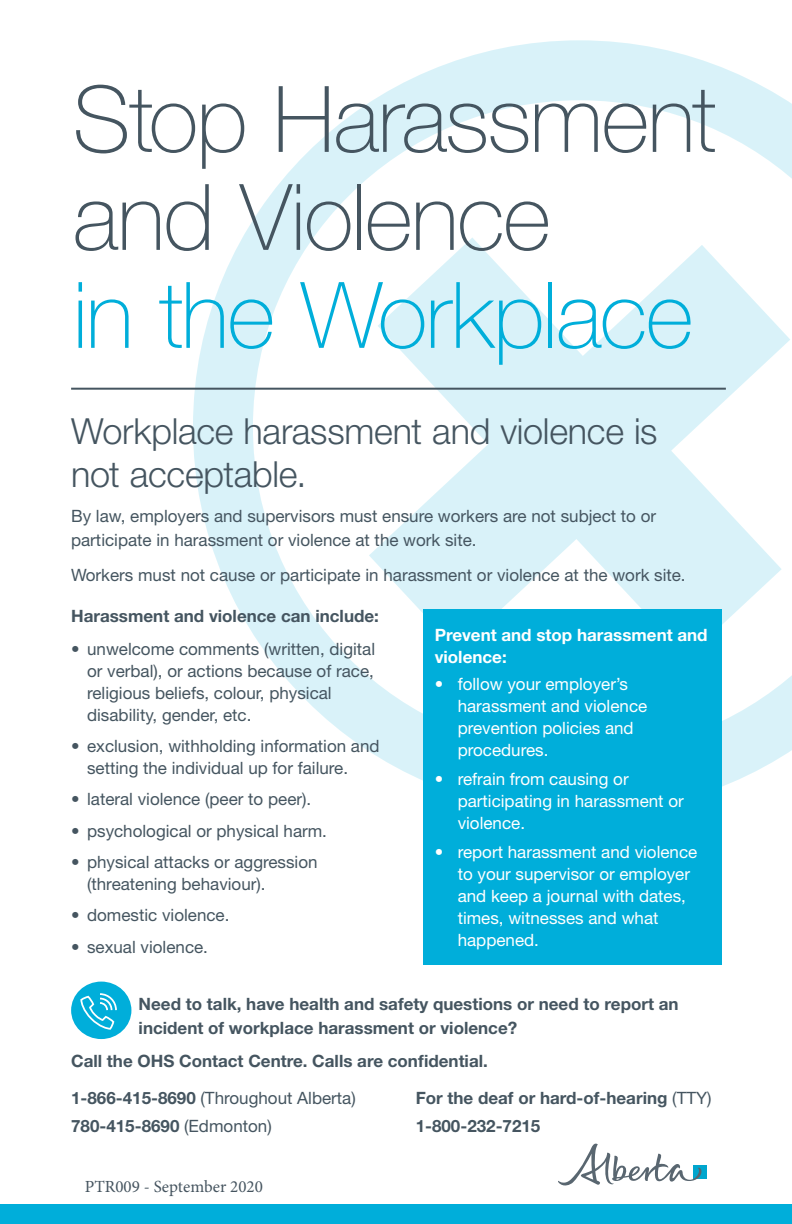
<style>
.page{position:relative;width:792px;height:1224px;background:#fff}
.page>*{position:absolute;margin:0;border:0;box-sizing:border-box;transform-origin:0 0}
.t1{font:100 92px "Helvetica Neue LT Std";letter-spacing:-.02em;color:#455560}
.t2{font:100 92px "Helvetica Neue LT Std";letter-spacing:-.02em;color:#00aeda}
.Body{font:300 36px/43px "Helvetica Neue LT Std";letter-spacing:-.01em;color:#455560}
.Body-2{font:17px/22px "Helvetica Neue LT Std";color:#455560}
.Body-3{font:17px/22px "Helvetica Neue LT Std";color:#fff}
.Body-4{font:700 17px/24px "Helvetica Neue LT Std";color:#455560}
.Body-5{font:700 17px/22px "Helvetica Neue LT Std";color:#fff}
.t3{font:17px "Minion Pro";color:#45545f}
.s1{font-weight:700}
.s2{font-weight:400}
</style>
<div class="page">
<svg style="left:193px;top:40px;width:599px;height:774px"></svg>
<div style="left:694px;top:1165px;width:13px;height:14px;background:#00a6ce"></div>
<svg style="left:558px;top:1144px;width:144px;height:42px"></svg>
<div style="left:0;top:1204px;width:792px;height:20px;background:#00aeda"></div>
<hr style="left:71px;top:388px;width:655px;height:2px;background:#455560">
<div style="left:424px;top:610px;width:298px;height:355px;background:#00aeda"></div>
<div style="left:71px;top:982px;width:60px;height:57px;background:#00aeda;border-radius:50%"></div>
<svg style="left:79px;top:993px;width:38px;height:38px"></svg>
<p class="t1" style="left:73px;top:67px;width:645px">Stop Harassment</p>
<p class="t1" style="left:73px;top:165px;width:480px">and Violence</p>
<p class="t2" style="left:73px;top:263px;width:622px">in the Workplace</p>
<p class="Body" style="left:71px;top:409px;width:588px">Workplace harassment and violence is not acceptable.</p>
<p class="Body-2" style="left:71px;top:503px;width:587px;line-height:24px">By law, employers and supervisors must ensure workers are not subject to or participate in harassment or violence at the work site.</p>
<p class="Body-2" style="left:71px;top:563px;width:616px">Workers must not cause or participate in harassment or violence at the work site.</p>
<p class="Body-4" style="left:71px;top:603px;width:309px">Harassment and violence can include:</p>
<p class="Body-2" style="left:87px;top:637px;width:290px;text-indent:-16px">• unwelcome comments (written, digital or verbal), or actions because of race, religious beliefs, colour, physical disability, gender, etc.</p>
<p class="Body-2" style="left:87px;top:735px;width:294px;text-indent:-16px">• exclusion, withholding information and setting the individual up for failure.</p>
<p class="Body-2" style="left:71px;top:788px;width:242px">• lateral violence (peer to peer).</p>
<p class="Body-2" style="left:71px;top:819px;width:257px">• psychological or physical harm.</p>
<p class="Body-2" style="left:87px;top:851px;width:232px;text-indent:-16px">• physical attacks or aggression (threatening behaviour).</p>
<p class="Body-2" style="left:71px;top:904px;width:160px">• domestic violence.</p>
<p class="Body-2" style="left:71px;top:935px;width:138px">• sexual violence.</p>
<p class="Body-5" style="left:435px;top:624px;width:275px">Prevent and stop harassment and violence:</p>
<p class="Body-3" style="left:458px;top:672px;width:191px;text-indent:-23px">• follow your employer’s harassment and violence prevention policies and procedures.</p>
<p class="Body-3" style="left:458px;top:767px;width:228px;text-indent:-23px">• refrain from causing or participating in harassment or violence.</p>
<p class="Body-3" style="left:458px;top:841px;width:241px;text-indent:-23px">• report harassment and violence to your supervisor or employer and keep a journal with dates, times, witnesses and what happened.</p>
<p class="Body-4" style="left:139px;top:992px;width:541px">Need to talk, have health and safety questions or need to report an incident of workplace harassment or violence?</p>
<p class="Body-4" style="left:71px;top:1048px;width:418px">Call the OHS Contact Centre. Calls are confidential.</p>
<p class="Body-2" style="left:71px;top:1086px;width:286px"><span class="s1">1-866-415-8690</span> (Throughout Alberta)</p>
<p class="Body-4" style="left:71px;top:1113px;width:202px">780-415-8690 <span class="s2">(Edmonton)</span></p>
<p class="t3" style="left:85px;top:1175px;width:180px">PTR009 - September 2020</p>
<p class="Body-4" style="left:416px;top:1085px;width:297px">For the deaf or hard-of-hearing <span class="s2">(TTY)</span></p>
<p class="Body-4" style="left:416px;top:1113px;width:126px">1-800-232-7215</p>
</div>
